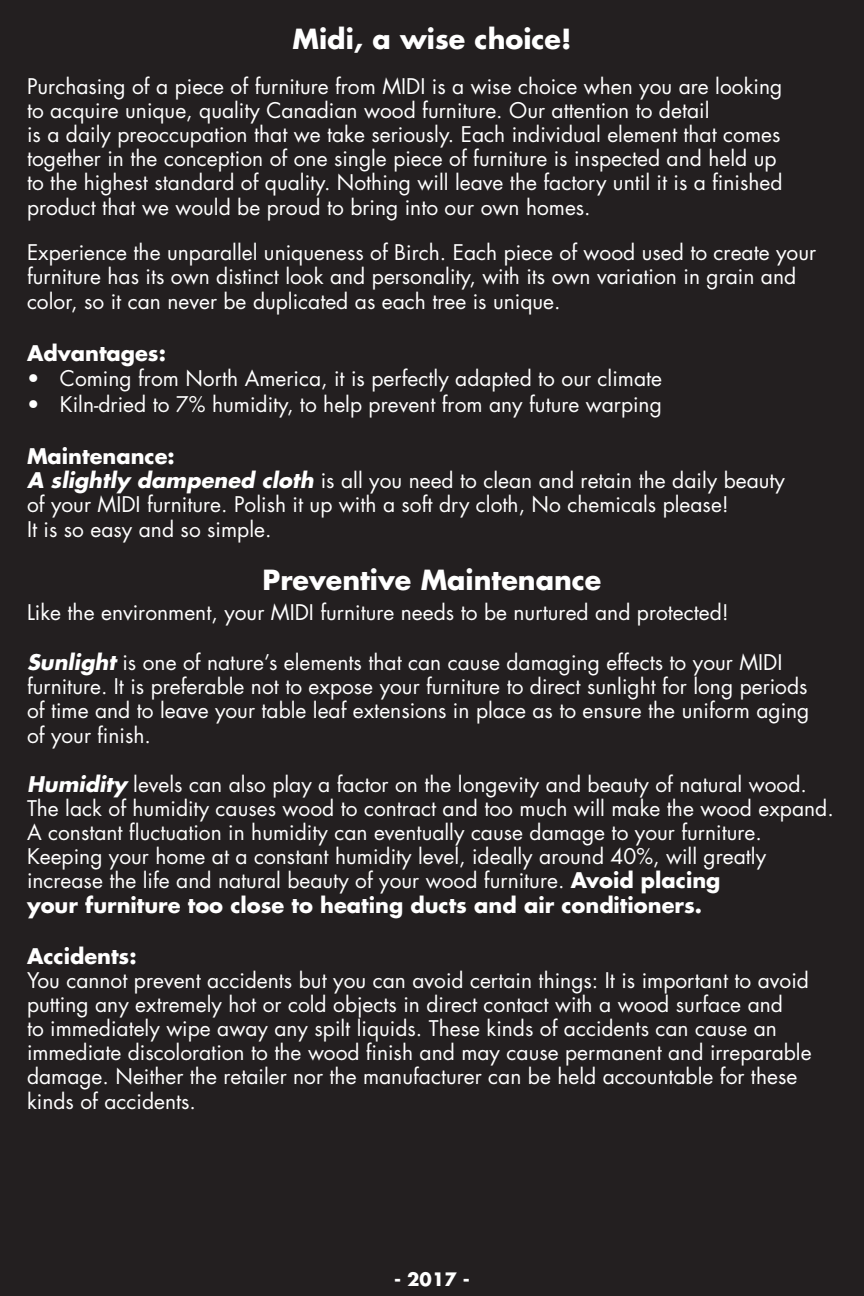
<style>
.page{position:relative;width:864px;height:1296px;background:#231f20}
.page>*{position:absolute;margin:0;border:0;box-sizing:border-box;transform-origin:0 0}
.t1{font:700 27px "Futura";color:#fff}
.t2{font:21px/24.3px "Futura";color:#fff}
.t3{font:700 21px "Futura";color:#fff}
.t4{font:700 18px "Futura";color:#fff}
.s1{font-weight:700}
.s2{font-weight:700;font-style:italic}
</style>
<div class="page">
<p class="t1" style="left:293px;top:20px;width:280px">Midi, a wise choice!</p>
<p class="t2" style="left:27px;top:74px;width:757px">Purchasing of a piece of furniture from MIDI is a wise choice when you are looking to acquire unique, quality Canadian wood furniture. Our attention to detail<br>is a daily preoccupation that we take seriously. Each individual element that comes together in the conception of one single piece of furniture is inspected and held up to the highest standard of quality. Nothing will leave the factory until it is a finished product that we would be proud to bring into our own homes.</p>
<p class="t2" style="left:27px;top:240px;width:791px">Experience the unparallel uniqueness of Birch. Each piece of wood used to create your furniture has its own distinct look and personality, with its own variation in grain and color, so it can never be duplicated as each tree is unique.</p>
<p class="t3" style="left:27px;top:339px;width:140px">Advantages:</p>
<p class="t2" style="left:27px;top:367px;width:637px">• Coming from North America, it is perfectly adapted to our climate</p>
<p class="t2" style="left:27px;top:392px;width:636px">• Kiln-dried to 7% humidity, to help prevent from any future warping</p>
<p class="t2" style="left:27px;top:444px;width:760px"><span class="s1">Maintenance:<br></span><span class="s2">A slightly dampened cloth</span> is all you need to clean and retain the daily beauty of your MIDI furniture. Polish it up with a soft dry cloth, No chemicals please!<br>It is so easy and so simple.</p>
<p class="t1" style="left:263px;top:562px;width:340px">Preventive Maintenance</p>
<p class="t2" style="left:27px;top:601px;width:703px">Like the environment, your MIDI furniture needs to be nurtured and protected!</p>
<p class="t2" style="left:27px;top:650px;width:784px"><span class="s2">Sunlight</span> is one of nature’s elements that can cause damaging effects to your MIDI furniture. It is preferable not to expose your furniture to direct sunlight for long periods of time and to leave your table leaf extensions in place as to ensure the uniform aging of your finish.</p>
<p class="t2" style="left:27px;top:772px;width:808px"><span class="s2">Humidity</span> levels can also play a factor on the longevity and beauty of natural wood.<br>The lack of humidity causes wood to contract and too much will make the wood expand.<br>A constant fluctuation in humidity can eventually cause damage to your furniture.<br>Keeping your home at a constant humidity level, ideally around 40%, will greatly increase the life and natural beauty of your wood furniture. <span class="s1">Avoid placing<br>your furniture too close to heating ducts and air conditioners.</span></p>
<p class="t3" style="left:27px;top:942px;width:111px">Accidents:</p>
<p class="t2" style="left:27px;top:968px;width:786px">You cannot prevent accidents but you can avoid certain things: It is important to avoid putting any extremely hot or cold objects in direct contact with a wood surface and<br>to immediately wipe away any spilt liquids. These kinds of accidents can cause an immediate discoloration to the wood finish and may cause permanent and irreparable damage. Neither the retailer nor the manufacturer can be held accountable for these kinds of accidents.</p>
<p class="t4" style="left:394px;top:1268px;width:77px">- 2017 -</p>
</div>
